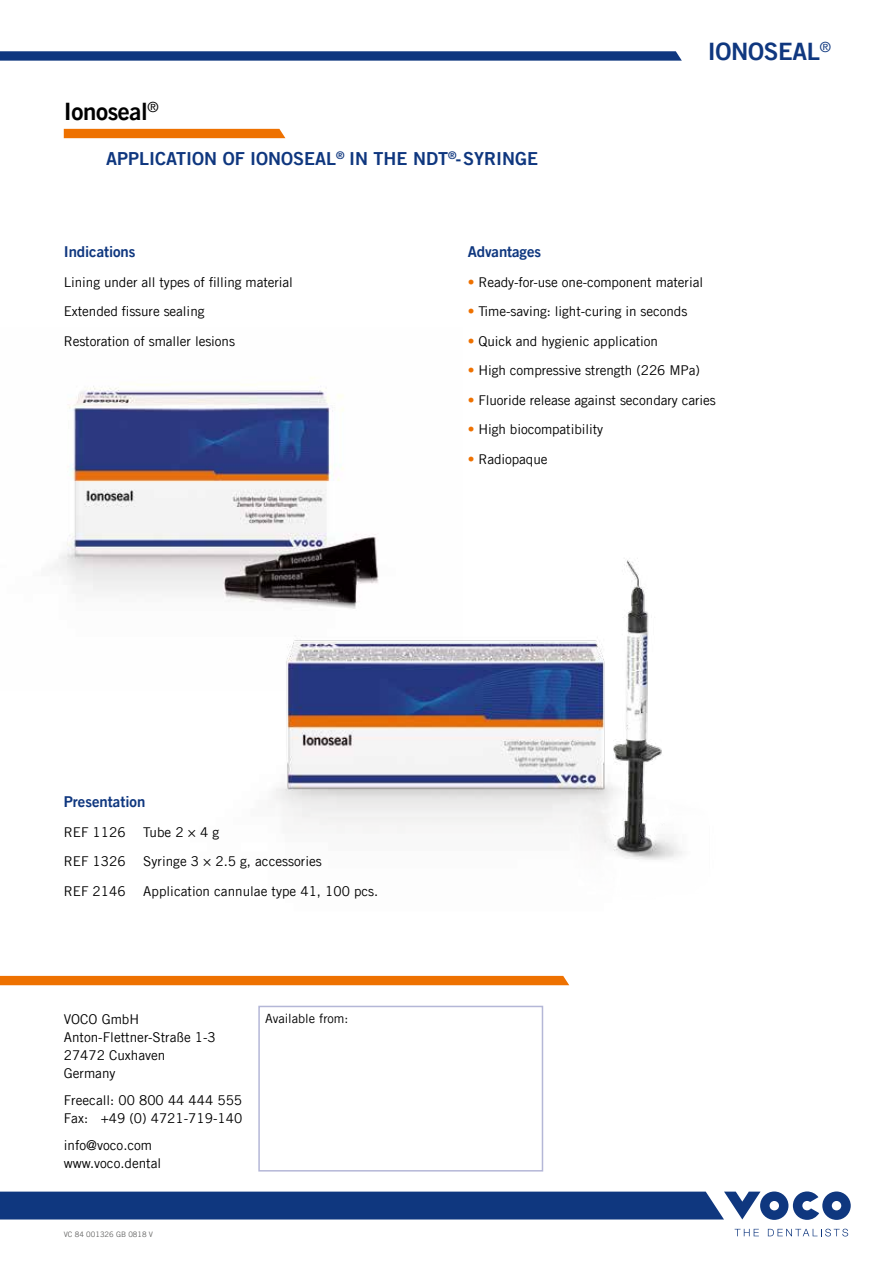
<style>
.page{position:relative;width:893px;height:1263px;background:#fff}
.page>*{position:absolute;margin:0;border:0;box-sizing:border-box;transform-origin:0 0}
.t1{font:24px "Trade Gothic LT Com Bd 2";letter-spacing:-.015em;color:#0f377f}
.t2{font:24px "Trade Gothic LT Com Bd 2";color:#000}
.t3{font:18px "Trade Gothic LT Com Bd 2";color:#0f377f}
.t4{font:15px "Trade Gothic LT Com Bd 2";letter-spacing:-.005em;color:#0f377f}
.t5{font:13.5px/18px "Trade Gothic LT Com";letter-spacing:-.005em;color:#000}
.t6{font:12.75px "Trade Gothic LT Com";color:#000}
.t7{font:7.5px "Trade Gothic LT Com";color:#636362}
.s1{color:#ee7100}
</style>
<div class="page">
<img style="left:54px;top:377px;width:323px;height:215px">
<img style="left:131px;top:551px;width:551px;height:309px">
<svg style="left:0;top:51px;width:682px;height:10px;background:#1f4487"></svg>
<div style="left:0;top:976px;width:569px;height:9px;background:#ee7100"></div>
<svg style="left:0;top:1191px;width:851px;height:29px;background:#294c8c"></svg>
<svg style="left:735px;top:1229px;width:24px;height:7px"></svg>
<svg style="left:768px;top:1229px;width:80px;height:7px"></svg>
<div style="left:64px;top:129px;width:221px;height:9px;background:#ee7100"></div>
<div style="left:258px;top:1006px;width:285px;height:165px;border:2px solid #b4b7d7"></div>
<h1 class="t2" style="left:64px;top:97px;width:96px">Ionoseal<sup>®</sup></h1>
<h2 class="t3" style="left:106px;top:147px;width:433px">Application of Ionoseal<sup>®</sup> i n the N DT<sup>®</sup>-syri nge</h2>
<h1 class="t1" style="left:708px;top:37px;width:124px">Ionoseal<sup>®</sup></h1>
<p class="t4" style="left:64px;top:242px;width:73px">Indications</p>
<p class="t5" style="left:64px;top:267px;width:231px;line-height:29.5px">Lining under all types of filling material<br>Extended fissure sealing<br>Restoration of smaller lesions</p>
<p class="t4" style="left:468px;top:242px;width:75px">Advantages</p>
<p class="t5" style="left:468px;top:273px;width:237px"><span class="s1">•</span> Ready-for-use one-component material</p>
<p class="t5" style="left:468px;top:302px;width:221px"><span class="s1">•</span> Time-saving: light-curing in seconds</p>
<p class="t5" style="left:468px;top:332px;width:192px"><span class="s1">•</span> Quick and hygienic application</p>
<p class="t5" style="left:468px;top:361px;width:234px"><span class="s1">•</span> High compressive strength (226 MPa)</p>
<p class="t5" style="left:468px;top:391px;width:250px"><span class="s1">•</span> Fluoride release against secondary caries</p>
<p class="t5" style="left:468px;top:420px;width:137px"><span class="s1">•</span> High biocompatibility</p>
<p class="t5" style="left:468px;top:450px;width:81px"><span class="s1">•</span> Radiopaque</p>
<p class="t4" style="left:64px;top:792px;width:83px">Presentation</p>
<p class="t5" style="left:64px;top:822px;width:63px">REF 1126</p>
<p class="t5" style="left:143px;top:822px;width:77px">Tube 2 × 4 g</p>
<p class="t5" style="left:64px;top:852px;width:63px">REF 1326</p>
<p class="t5" style="left:143px;top:852px;width:180px">Syringe 3 × 2.5 g, accessories</p>
<p class="t5" style="left:64px;top:881px;width:63px">REF 2146</p>
<p class="t5" style="left:143px;top:881px;width:237px">Application cannulae type 41, 100 pcs.</p>
<p class="t5" style="left:64px;top:1009px;width:154px">VOCO GmbH<br>Anton-Flettner-Straße 1-3<br>27472 Cuxhaven<br>Germany</p>
<p class="t5" style="left:64px;top:1090px;width:180px">Freecall: 00 800 44 444 555<br>Fax: +49 (0) 4721-719-140</p>
<p class="t5" style="left:64px;top:1135px;width:99px">info@voco.com www.voco.dental</p>
<p class="t6" style="left:265px;top:1010px;width:85px">Available from:</p>
<p class="t7" style="left:64px;top:1229px;width:91px">VC 84 001326 GB 0818 V</p>
</div>
